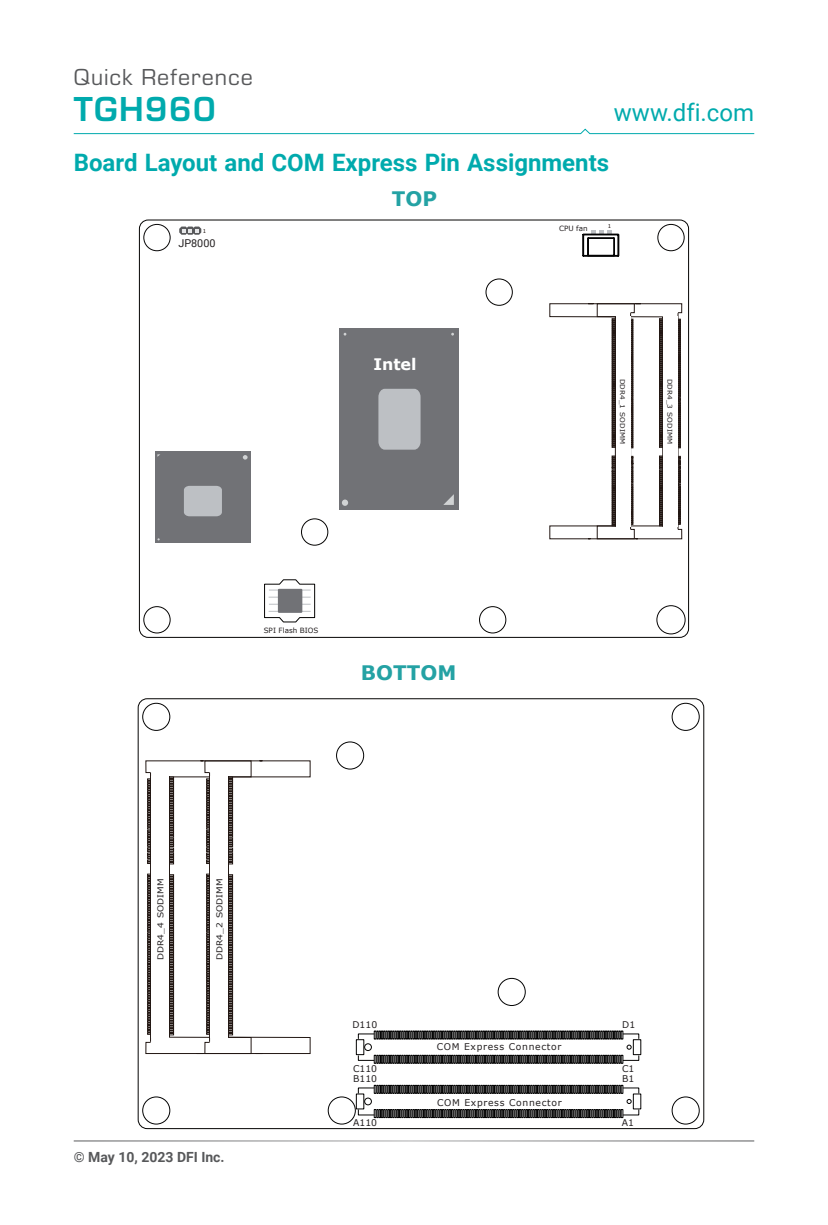
<style>
.page{position:relative;width:828px;height:1225px;background:#fff}
.page>*{position:absolute;margin:0;border:0;box-sizing:border-box;transform-origin:0 0}
.Heading{font:700 36px "Eurostile";letter-spacing:.04em;color:#00aaad}
.Subheading_1{font:700 24px "Roboto";color:#00aaad}
.Heading-2{font:24px "Eurostile";letter-spacing:.04em;color:#57585a}
.Heading-3{font:24px "Roboto";color:#00aaad}
.QR_Table_Heading{font:700 20px "Verdana";color:#24a2a4}
.t1{font:700 16px "Verdana";color:#fff}
.t2{font:700 14px "Roboto";color:#57585a}
.t3{font:10.8px "Roboto";color:#231f20}
.t4{font:9.2px "Verdana";letter-spacing:.07em;color:#231f20}
.t5{font:8.2px "Verdana";color:#231f20;scale:1.11 1}
.t6{font:7.2px "Verdana";color:#231f20}
.t7{font:6.6px "Verdana";color:#231f20;scale:1.11 1}
.t8{font:5.4px "Verdana";color:#221713}
</style>
<div class="page">
<svg style="left:73px;top:128px;width:682px;height:7px"></svg>
<hr style="left:74px;top:1140px;width:680px;height:1px;background:#57585a">
<div style="left:486px;top:279px;width:26px;height:27px;border:1px solid #050403;border-radius:50%"></div>
<div style="left:301px;top:518px;width:27px;height:27px;border:1px solid #050403;border-radius:50%"></div>
<div style="left:143px;top:224px;width:27px;height:27px;border:1px solid #080707;border-radius:50%"></div>
<div style="left:479px;top:606px;width:27px;height:27px;border:1px solid #050403;border-radius:50%"></div>
<div style="left:143px;top:606px;width:27px;height:27px;border:1px solid #050403;border-radius:50%"></div>
<div style="left:657px;top:224px;width:27px;height:27px;border:1px solid #050403;border-radius:50%"></div>
<div style="left:656px;top:605px;width:29px;height:29px;border:1px solid #070505;border-radius:50%"></div>
<div style="left:339px;top:329px;width:119px;height:181px;background:#717276"></div>
<div style="left:342px;top:499px;width:6px;height:7px;background:#d1d3d4;border-radius:50%"></div>
<svg style="left:443px;top:494px;width:11px;height:11px"></svg>
<div style="left:378px;top:389px;width:42px;height:61px;background:#bdc0c4"></div>
<div style="left:155px;top:452px;width:96px;height:91px;background:#717276"></div>
<svg style="left:243px;top:455px;width:5px;height:4px"></svg>
<svg style="left:184px;top:486px;width:38px;height:30px"></svg>
<svg style="left:549px;top:303px;width:133px;height:236px"></svg>
<div style="left:616px;top:316px;width:14px;height:210px;background:#fff"></div>
<div style="left:617px;top:234px;width:2px;height:22px;border:1px solid #030303"></div>
<div style="left:583px;top:234px;width:35px;height:1px;border:1px solid #030303"></div>
<div style="left:582px;top:234px;width:2px;height:22px;border:1px solid #030303"></div>
<div style="left:583px;top:255px;width:35px;height:2px;border:1px solid #030303"></div>
<svg style="left:587px;top:230px;width:27px;height:26px"></svg>
<svg style="left:264px;top:579px;width:51px;height:43px"></svg>
<div style="left:278px;top:589px;width:24px;height:24px;background:#717276"></div>
<svg style="left:179px;top:226px;width:22px;height:9px"></svg>
<div style="left:364px;top:1043px;width:8px;height:8px;border:1px solid #050403;border-radius:50%"></div>
<svg style="left:627px;top:1099px;width:4px;height:4px"></svg>
<div style="left:364px;top:1097px;width:8px;height:8px;border:1px solid #050403;border-radius:50%"></div>
<div style="left:633px;top:1093px;width:8px;height:16px;border:1px solid #080707"></div>
<div style="left:356px;top:1093px;width:8px;height:16px;border:1px solid #050403"></div>
<div style="left:633px;top:1039px;width:8px;height:16px;border:1px solid #050403"></div>
<div style="left:356px;top:1039px;width:8px;height:16px;border:1px solid #050403"></div>
<div style="left:336px;top:741px;width:28px;height:28px;border:1px solid #030303;border-radius:50%"></div>
<div style="left:498px;top:978px;width:27px;height:27px;border:1px solid #030303;border-radius:50%"></div>
<div style="left:672px;top:703px;width:27px;height:27px;border:1px solid #030303;border-radius:50%"></div>
<div style="left:328px;top:1096px;width:28px;height:28px;border:1px solid #030303;border-radius:50%"></div>
<div style="left:672px;top:1096px;width:27px;height:28px;border:1px solid #030303;border-radius:50%"></div>
<div style="left:142px;top:703px;width:28px;height:27px;border:1px solid #030303;border-radius:50%"></div>
<div style="left:142px;top:1096px;width:28px;height:28px;border:1px solid #030303;border-radius:50%"></div>
<svg style="left:145px;top:760px;width:166px;height:294px"></svg>
<div style="left:210px;top:776px;width:18px;height:261px;background:#fff"></div>
<svg style="left:358px;top:1085px;width:281px;height:8px;background:#444"></svg>
<svg style="left:358px;top:1109px;width:281px;height:9px;background:#434343"></svg>
<svg style="left:358px;top:1030px;width:281px;height:19px"></svg>
<svg style="left:358px;top:1055px;width:281px;height:8px;background:#434343"></svg>
<p class="Heading-2" style="left:74px;top:60px;width:181px">Quick Reference</p>
<p class="Heading" style="left:74px;top:83px;width:144px">TGH960</p>
<p class="Heading-3" style="left:614px;top:95px;width:142px">www.dfi.com</p>
<p class="Subheading_1" style="left:74px;top:145px;width:537px">Board Layout and COM Express Pin Assignments</p>
<p class="t8" style="left:203px;top:227px;width:5px">1</p>
<p class="t3" style="left:178px;top:235px;width:39px">JP8000</p>
<p class="QR_Table_Heading" style="left:392px;top:184px;width:47px">TOP</p>
<p class="t1" style="left:373px;top:353px;width:45px">Intel</p>
<p class="t6" style="left:264px;top:625px;width:56px">SPI Flash BIOS</p>
<p class="QR_Table_Heading" style="left:361px;top:658px;width:97px">BOTTOM</p>
<p class="t6" style="left:559px;top:223px;width:30px">CPU fan</p>
<p class="t8" style="left:608px;top:222px;width:5px">1</p>
<p class="t7" style="left:627px;top:379px;width:60px;rotate:90deg">DDR4_1 SODIMM</p>
<p class="t7" style="left:674px;top:379px;width:60px;rotate:90deg">DDR4_3 SODIMM</p>
<p class="t5" style="left:155px;top:960px;width:75px;rotate:-90deg">DDR4_4 SODIMM</p>
<p class="t5" style="left:214px;top:960px;width:75px;rotate:-90deg">DDR4_2 SODIMM</p>
<p class="t2" style="left:74px;top:1147px;width:152px">© May 10, 2023 DFI Inc.</p>
<p class="t4" style="left:352px;top:1018px;width:26px">D110</p>
<p class="t4" style="left:622px;top:1018px;width:15px">D1</p>
<p class="t4" style="left:353px;top:1062px;width:26px">C110</p>
<p class="t4" style="left:622px;top:1062px;width:14px">C1</p>
<p class="t4" style="left:353px;top:1072px;width:25px">B110</p>
<p class="t4" style="left:622px;top:1072px;width:14px">B1</p>
<p class="t4" style="left:353px;top:1116px;width:25px">A110</p>
<p class="t4" style="left:621px;top:1116px;width:14px">A1</p>
<p class="t4" style="left:437px;top:1040px;width:126px">COM Express Connector</p>
<p class="t4" style="left:437px;top:1096px;width:126px">COM Express Connector</p>
</div>
